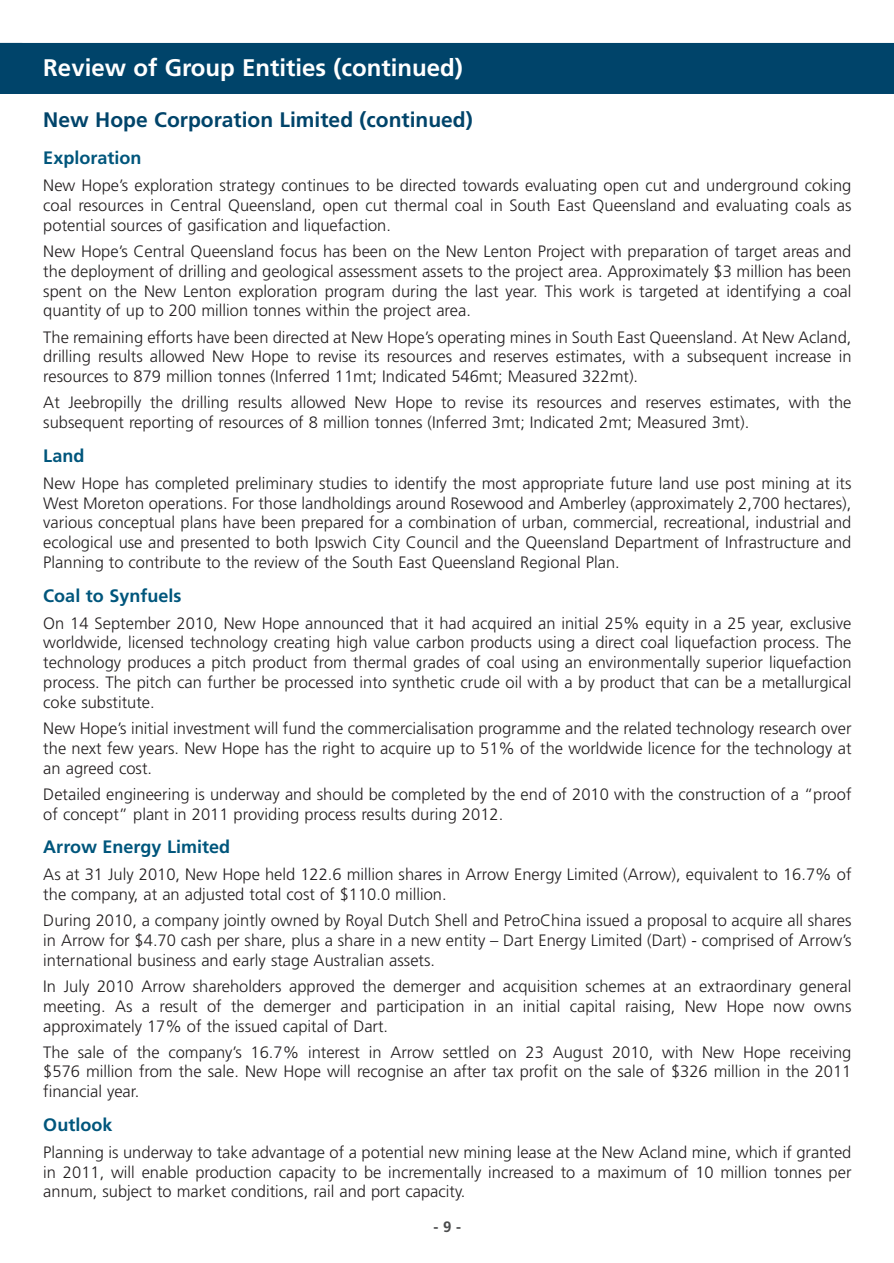
<style>
.page{position:relative;width:894px;height:1263px;background:#fff}
.page>*{position:absolute;margin:0;border:0;box-sizing:border-box;transform-origin:0 0}
.t1{font:700 24px "Frutiger";color:#fff}
.t2{font:700 21px "Frutiger";color:#00446a}
.t3{font:700 18px "Frutiger";color:#00567c}
.t4{font:300 16.5px/19.8px "Frutiger";color:#231f20;text-align:justify}
.t5{font:700 15px "Frutiger";color:#4b4c4d}
</style>
<div class="page">
<div style="left:38px;top:43px;width:856px;height:51px;background:#00446a"></div>
<div style="left:0;top:43px;width:38px;height:51px;background:#00446a"></div>
<h1 class="t1" style="left:43px;top:58px;width:421px">Review of Group Entities (continued)</h1>
<p class="t2" style="left:43px;top:111px;width:431px">New Hope Corporation Limited (continued)</p>
<p class="t3" style="left:43px;top:151px;width:100px">Exploration</p>
<p class="t4" style="left:43px;top:177px;width:809px">New Hope’s exploration strategy continues to be directed towards evaluating open cut and underground coking coal resources in Central Queensland, open cut thermal coal in South East Queensland and evaluating coals as potential sources of gasification and liquefaction.</p>
<p class="t4" style="left:43px;top:243px;width:809px">New Hope’s Central Queensland focus has been on the New Lenton Project with preparation of target areas and the deployment of drilling and geological assessment assets to the project area. Approximately $3 million has been spent on the New Lenton exploration program during the last year. This work is targeted at identifying a coal quantity of up to 200 million tonnes within the project area.</p>
<p class="t4" style="left:43px;top:328px;width:809px">The remaining efforts have been directed at New Hope’s operating mines in South East Queensland. At New Acland, drilling results allowed New Hope to revise its resources and reserves estimates, with a subsequent increase in resources to 879 million tonnes (Inferred 11mt; Indicated 546mt; Measured 322mt).</p>
<p class="t4" style="left:43px;top:394px;width:809px">At Jeebropilly the drilling results allowed New Hope to revise its resources and reserves estimates, with the subsequent reporting of resources of 8 million tonnes (Inferred 3mt; Indicated 2mt; Measured 3mt).</p>
<p class="t3" style="left:43px;top:448px;width:42px">Land</p>
<p class="t4" style="left:43px;top:474px;width:809px">New Hope has completed preliminary studies to identify the most appropriate future land use post mining at its West Moreton operations. For those landholdings around Rosewood and Amberley (approximately 2,700 hectares), various conceptual plans have been prepared for a combination of urban, commercial, recreational, industrial and ecological use and presented to both Ipswich City Council and the Queensland Department of Infrastructure and Planning to contribute to the review of the South East Queensland Regional Plan.</p>
<p class="t3" style="left:43px;top:588px;width:140px">Coal to Synfuels</p>
<p class="t4" style="left:43px;top:614px;width:809px">On 14 September 2010, New Hope announced that it had acquired an initial 25% equity in a 25 year, exclusive worldwide, licensed technology creating high value carbon products using a direct coal liquefaction process. The technology produces a pitch product from thermal grades of coal using an environmentally superior liquefaction process. The pitch can further be processed into synthetic crude oil with a by product that can be a metallurgical coke substitute.</p>
<p class="t4" style="left:43px;top:719px;width:809px">New Hope’s initial investment will fund the commercialisation programme and the related technology research over the next few years. New Hope has the right to acquire up to 51% of the worldwide licence for the technology at an agreed cost.</p>
<p class="t4" style="left:43px;top:785px;width:809px">Detailed engineering is underway and should be completed by the end of 2010 with the construction of a “proof of concept” plant in 2011 providing process results during 2012.</p>
<p class="t3" style="left:43px;top:840px;width:188px">Arrow Energy Limited</p>
<p class="t4" style="left:43px;top:865px;width:809px">As at 31 July 2010, New Hope held 122.6 million shares in Arrow Energy Limited (Arrow), equivalent to 16.7% of the company, at an adjusted total cost of $110.0 million.</p>
<p class="t4" style="left:43px;top:911px;width:809px">During 2010, a company jointly owned by Royal Dutch Shell and PetroChina issued a proposal to acquire all shares in Arrow for $4.70 cash per share, plus a share in a new entity – Dart Energy Limited (Dart) - comprised of Arrow’s international business and early stage Australian assets.</p>
<p class="t4" style="left:43px;top:977px;width:809px">In July 2010 Arrow shareholders approved the demerger and acquisition schemes at an extraordinary general meeting. As a result of the demerger and participation in an initial capital raising, New Hope now owns approximately 17% of the issued capital of Dart.</p>
<p class="t4" style="left:43px;top:1043px;width:809px">The sale of the company’s 16.7% interest in Arrow settled on 23 August 2010, with New Hope receiving $576 million from the sale. New Hope will recognise an after tax profit on the sale of $326 million in the 2011 financial year.</p>
<p class="t3" style="left:43px;top:1117px;width:70px">Outlook</p>
<p class="t4" style="left:43px;top:1143px;width:809px">Planning is underway to take advantage of a potential new mining lease at the New Acland mine, which if granted in 2011, will enable production capacity to be incrementally increased to a maximum of 10 million tonnes per annum, subject to market conditions, rail and port capacity.</p>
<p class="t5" style="left:434px;top:1221px;width:29px">- 9 -</p>
</div>
